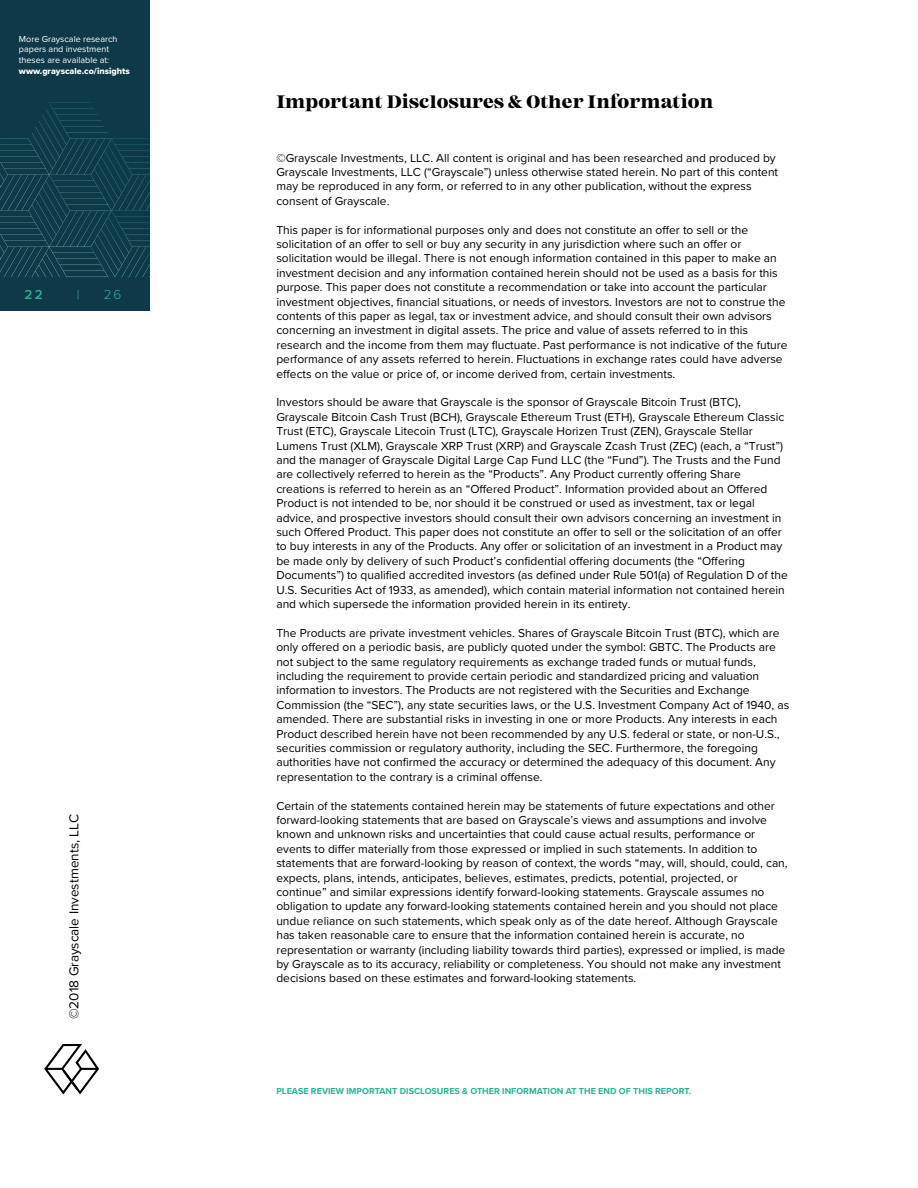
<style>
.page{position:relative;width:918px;height:1188px;background:#fff}
.page>*{position:absolute;margin:0;border:0;box-sizing:border-box;transform-origin:0 0}
.t1{font:800 18px "Mackay";letter-spacing:.01em;color:#000}
.t2{font:13.5px "Proxima Nova";color:#000}
.t3{font:300 13.5px "Proxima Nova";color:#2cb196}
.t4{font:600 13.5px "Proxima Nova";color:#2cb196}
.t5{font:12px/14.4px "Proxima Nova";color:#000}
.t6{font:700 9px "Proxima Nova";color:#29b397}
.t7{font:9px/10.8px "Proxima Nova";color:#fff}
.t8{font:9px "Proxima Nova Extrabld";color:#fff}
</style>
<div class="page">
<div style="left:0;top:0;width:150px;height:310px;background:#0e3949"></div>
<svg style="left:0;top:103px;width:150px;height:174px"></svg>
<svg style="left:44px;top:1044px;width:55px;height:50px"></svg>
<p class="t7" style="left:19px;top:33px;width:100px">More Grayscale research papers and investment theses are available at:</p>
<p class="t8" style="left:19px;top:64px;width:112px">www.grayscale.co/insights</p>
<p class="t4" style="left:25px;top:284px;width:20px">22</p>
<p class="t3" style="left:77px;top:284px;width:4px">|</p>
<p class="t3" style="left:104px;top:284px;width:19px">26</p>
<p class="t2" style="left:64px;top:1019px;width:206px;rotate:-90deg">©2018 Grayscale Investments, LLC</p>
<h1 class="t1" style="left:276px;top:90px;width:438px">Important Disclosures &amp; Other Information</h1>
<p class="t5" style="left:276px;top:150px;width:503px">©Grayscale Investments, LLC. All content is original and has been researched and produced by Grayscale Investments, LLC (“Grayscale”) unless otherwise stated herein. No part of this content may be reproduced in any form, or referred to in any other publication, without the express consent of Grayscale.</p>
<p class="t5" style="left:276px;top:222px;width:513px">This paper is for informational purposes only and does not constitute an offer to sell or the solicitation of an offer to sell or buy any security in any jurisdiction where such an offer or solicitation would be illegal. There is not enough information contained in this paper to make an investment decision and any information contained herein should not be used as a basis for this purpose. This paper does not constitute a recommendation or take into account the particular investment objectives, financial situations, or needs of investors. Investors are not to construe the contents of this paper as legal, tax or investment advice, and should consult their own advisors concerning an investment in digital assets. The price and value of assets referred to in this research and the income from them may fluctuate. Past performance is not indicative of the future performance of any assets referred to herein. Fluctuations in exchange rates could have adverse effects on the value or price of, or income derived from, certain investments.</p>
<p class="t5" style="left:276px;top:395px;width:513px">Investors should be aware that Grayscale is the sponsor of Grayscale Bitcoin Trust (BTC), Grayscale Bitcoin Cash Trust (BCH), Grayscale Ethereum Trust (ETH), Grayscale Ethereum Classic Trust (ETC), Grayscale Litecoin Trust (LTC), Grayscale Horizen Trust (ZEN), Grayscale Stellar Lumens Trust (XLM), Grayscale XRP Trust (XRP) and Grayscale Zcash Trust (ZEC) (each, a “Trust”) and the manager of Grayscale Digital Large Cap Fund LLC (the “Fund”). The Trusts and the Fund are collectively referred to herein as the “Products”. Any Product currently offering Share creations is referred to herein as an “Offered Product”. Information provided about an Offered Product is not intended to be, nor should it be construed or used as investment, tax or legal advice, and prospective investors should consult their own advisors concerning an investment in such Offered Product. This paper does not constitute an offer to sell or the solicitation of an offer to buy interests in any of the Products. Any offer or solicitation of an investment in a Product may be made only by delivery of such Product’s confidential offering documents (the “Offering Documents”) to qualified accredited investors (as defined under Rule 501(a) of Regulation D of the U.S. Securities Act of 1933, as amended), which contain material information not contained herein and which supersede the information provided herein in its entirety.</p>
<p class="t5" style="left:276px;top:625px;width:514px">The Products are private investment vehicles. Shares of Grayscale Bitcoin Trust (BTC), which are only offered on a periodic basis, are publicly quoted under the symbol: GBTC. The Products are not subject to the same regulatory requirements as exchange traded funds or mutual funds, including the requirement to provide certain periodic and standardized pricing and valuation information to investors. The Products are not registered with the Securities and Exchange Commission (the “SEC”), any state securities laws, or the U.S. Investment Company Act of 1940, as amended. There are substantial risks in investing in one or more Products. Any interests in each Product described herein have not been recommended by any U.S. federal or state, or non-U.S., securities commission or regulatory authority, including the SEC. Furthermore, the foregoing authorities have not confirmed the accuracy or determined the adequacy of this document. Any representation to the contrary is a criminal offense.</p>
<p class="t5" style="left:276px;top:798px;width:513px">Certain of the statements contained herein may be statements of future expectations and other forward-looking statements that are based on Grayscale’s views and assumptions and involve known and unknown risks and uncertainties that could cause actual results, performance or events to differ materially from those expressed or implied in such statements. In addition to statements that are forward-looking by reason of context, the words “may, will, should, could, can, expects, plans, intends, anticipates, believes, estimates, predicts, potential, projected, or continue” and similar expressions identify forward-looking statements. Grayscale assumes no obligation to update any forward-looking statements contained herein and you should not place undue reliance on such statements, which speak only as of the date hereof. Although Grayscale has taken reasonable care to ensure that the information contained herein is accurate, no representation or warranty (including liability towards third parties), expressed or implied, is made by Grayscale as to its accuracy, reliability or completeness. You should not make any investment decisions based on these estimates and forward-looking statements.</p>
<p class="t6" style="left:276px;top:1084px;width:416px">PLEASE REVIEW IMPORTANT DISCLOSURES &amp; OTHER INFORMATION AT THE END OF THIS REPORT.</p>
</div>
